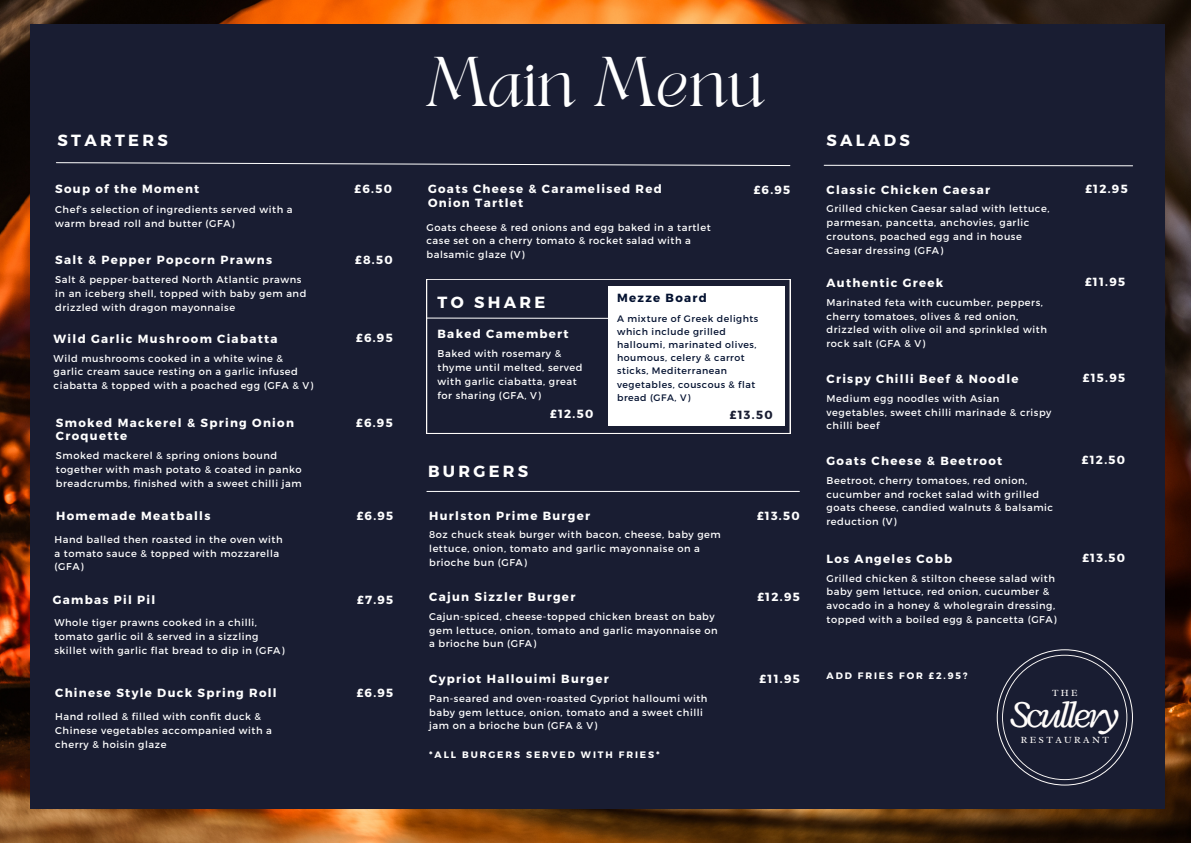
<style>
.page{position:relative;width:1191px;height:843px;background:#fff}
.page>*{position:absolute;margin:0;border:0;box-sizing:border-box;transform-origin:0 0}
.t1{font:49.1px "TANAEGEAN";color:#fff}
.t2{font:italic 39.4px "Radley";letter-spacing:-.1em;color:#fffcfa}
.t3{font:700 16.1px "Montserrat";letter-spacing:.205em;color:#fff}
.t4{font:700 11.8px/13.8px "Montserrat";letter-spacing:.11em;color:#fff}
.t5{font:700 11.8px "Montserrat";letter-spacing:.11em;color:#031130}
.t6{font:700 11.8px "Montserrat";color:#191d32}
.t7{font:9.8px/13.8px "Montserrat";letter-spacing:.055em;color:#fff}
.t8{font:9.5px "Radley";letter-spacing:.25em;color:#fffcfa}
.t9{font:9.4px/13.1px "Montserrat";letter-spacing:.055em;color:#031130}
.t10{font:700 9.4px "Montserrat";letter-spacing:.205em;color:#fff}
</style>
<div class="page">
<img style="left:0;top:0;width:1190px;height:842px">
<div style="left:30px;top:24px;width:1134px;height:784px;background:#191d32"></div>
<svg style="left:56px;top:162px;width:734px;height:4px"></svg>
<svg style="left:996px;top:649px;width:136px;height:136px"></svg>
<svg style="left:426px;top:279px;width:364px;height:154px"></svg>
<svg style="left:426px;top:317px;width:182px;height:2px"></svg>
<div style="left:608px;top:286px;width:176px;height:139px;background:#fff"></div>
<hr style="left:427px;top:491px;width:372px;height:1px;background:#fff">
<svg style="left:823px;top:164px;width:310px;height:2px"></svg>
<p class="t3" style="left:58px;top:130px;width:112px">STARTERS</p>
<p class="t4" style="left:55px;top:182px;width:146px">Soup of the Moment</p>
<p class="t7" style="left:55px;top:202px;width:239px">Chef’s selection of ingredients served with a warm bread roll and butter (GFA)</p>
<p class="t4" style="left:55px;top:252px;width:218px">Salt &amp; Pepper Popcorn Prawns</p>
<p class="t7" style="left:55px;top:272px;width:253px">Salt &amp; pepper-battered North Atlantic prawns in an iceberg shell, topped with baby gem and drizzled with dragon mayonnaise</p>
<p class="t4" style="left:54px;top:331px;width:225px">Wild Garlic Mushroom Ciabatta</p>
<p class="t7" style="left:54px;top:350px;width:261px">Wild mushrooms cooked in a white wine &amp; garlic cream sauce resting on a garlic infused ciabatta &amp; topped with a poached egg (GFA &amp; V)</p>
<p class="t4" style="left:56px;top:415px;width:239px">Smoked Mackerel &amp; Spring Onion<br>Croquette</p>
<p class="t7" style="left:56px;top:448px;width:247px">Smoked mackerel &amp; spring onions bound together with mash potato &amp; coated in panko breadcrumbs, finished with a sweet chilli jam</p>
<p class="t4" style="left:56px;top:508px;width:156px">Homemade Meatballs</p>
<p class="t7" style="left:55px;top:532px;width:229px">Hand balled then roasted in the oven with a tomato sauce &amp; topped with mozzarella (GFA)</p>
<p class="t4" style="left:53px;top:592px;width:104px">Gambas Pil Pil</p>
<p class="t7" style="left:54px;top:615px;width:231px">Whole tiger prawns cooked in a chilli, tomato garlic oil &amp; served in a sizzling skillet with garlic flat bread to dip in (GFA)</p>
<p class="t4" style="left:55px;top:685px;width:223px">Chinese Style Duck Spring Roll</p>
<p class="t7" style="left:55px;top:709px;width:218px">Hand rolled &amp; filled with confit duck &amp;<br>Chinese vegetables accompanied with a cherry &amp; hoisin glaze</p>
<p class="t1" style="left:426px;top:53px;width:340px">Main Menu</p>
<p class="t3" style="left:826px;top:130px;width:85px">SALADS</p>
<p class="t4" style="left:354px;top:181px;width:39px">£6.50</p>
<p class="t4" style="left:355px;top:252px;width:39px">£8.50</p>
<p class="t4" style="left:428px;top:181px;width:235px">Goats Cheese &amp; Caramelised Red<br>Onion Tartlet</p>
<p class="t7" style="left:426px;top:220px;width:286px;line-height:13.5px">Goats cheese &amp; red onions and egg baked in a tartlet case set on a cherry tomato &amp; rocket salad with a balsamic glaze (V)</p>
<p class="t4" style="left:753px;top:182px;width:38px">£6.95</p>
<p class="t4" style="left:826px;top:182px;width:165px">Classic Chicken Caesar</p>
<p class="t7" style="left:826px;top:201px;width:224px">Grilled chicken Caesar salad with lettuce, parmesan, pancetta, anchovies, garlic croutons, poached egg and in house Caesar dressing (GFA)</p>
<p class="t4" style="left:1085px;top:181px;width:44px">£12.95</p>
<p class="t4" style="left:356px;top:331px;width:38px">£6.95</p>
<p class="t4" style="left:356px;top:415px;width:38px">£6.95</p>
<p class="t3" style="left:437px;top:291px;width:109px">TO SHARE</p>
<p class="t4" style="left:437px;top:326px;width:133px">Baked Camembert</p>
<p class="t7" style="left:437px;top:346px;width:146px">Baked with rosemary &amp; thyme until melted, served with garlic ciabatta, great for sharing (GFA, V)</p>
<p class="t5" style="left:617px;top:290px;width:91px">Mezze Board</p>
<p class="t9" style="left:617px;top:311px;width:143px">A mixture of Greek delights which include grilled halloumi, marinated olives, houmous, celery &amp; carrot sticks, Mediterranean vegetables, couscous &amp; flat bread (GFA, V)</p>
<p class="t4" style="left:550px;top:406px;width:45px">£12.50</p>
<p class="t6" style="left:729px;top:406px;width:44px">£13.50</p>
<p class="t4" style="left:826px;top:275px;width:118px">Authentic Greek</p>
<p class="t7" style="left:826px;top:295px;width:222px">Marinated feta with cucumber, peppers, cherry tomatoes, olives &amp; red onion, drizzled with olive oil and sprinkled with rock salt (GFA &amp; V)</p>
<p class="t4" style="left:826px;top:371px;width:194px">Crispy Chilli Beef &amp; Noodle</p>
<p class="t7" style="left:826px;top:391px;width:226px">Medium egg noodles with Asian vegetables, sweet chilli marinade &amp; crispy chilli beef</p>
<p class="t4" style="left:1084px;top:274px;width:42px">£11.95</p>
<p class="t4" style="left:1082px;top:370px;width:44px">£15.95</p>
<p class="t4" style="left:357px;top:508px;width:38px">£6.95</p>
<p class="t4" style="left:357px;top:592px;width:38px">£7.95</p>
<p class="t3" style="left:428px;top:460px;width:102px">BURGERS</p>
<p class="t4" style="left:429px;top:507px;width:163px">Hurlston Prime Burger</p>
<p class="t7" style="left:429px;top:527px;width:293px">8oz chuck steak burger with bacon, cheese, baby gem lettuce, onion, tomato and garlic mayonnaise on a brioche bun (GFA)</p>
<p class="t4" style="left:429px;top:589px;width:148px">Cajun Sizzler Burger</p>
<p class="t7" style="left:429px;top:608px;width:290px">Cajun-spiced, cheese-topped chicken breast on baby gem lettuce, onion, tomato and garlic mayonnaise on a brioche bun (GFA)</p>
<p class="t4" style="left:757px;top:507px;width:44px">£13.50</p>
<p class="t4" style="left:757px;top:589px;width:44px">£12.95</p>
<p class="t4" style="left:826px;top:453px;width:177px">Goats Cheese &amp; Beetroot</p>
<p class="t7" style="left:826px;top:473px;width:228px">Beetroot, cherry tomatoes, red onion, cucumber and rocket salad with grilled goats cheese, candied walnuts &amp; balsamic reduction (V)</p>
<p class="t4" style="left:826px;top:551px;width:127px">Los Angeles Cobb</p>
<p class="t7" style="left:826px;top:570px;width:231px">Grilled chicken &amp; stilton cheese salad with baby gem lettuce, red onion, cucumber &amp; avocado in a honey &amp; wholegrain dressing, topped with a boiled egg &amp; pancetta (GFA)</p>
<p class="t4" style="left:1081px;top:452px;width:45px">£12.50</p>
<p class="t4" style="left:1082px;top:550px;width:44px">£13.50</p>
<p class="t4" style="left:357px;top:685px;width:38px">£6.95</p>
<p class="t4" style="left:429px;top:671px;width:181px">Cypriot Hallouimi Burger</p>
<p class="t7" style="left:429px;top:690px;width:280px">Pan-seared and oven-roasted Cypriot halloumi with baby gem lettuce, onion, tomato and a sweet chilli jam on a brioche bun (GFA &amp; V)</p>
<p class="t4" style="left:759px;top:671px;width:42px">£11.95</p>
<p class="t10" style="left:826px;top:669px;width:142px">ADD FRIES FOR £2.95?</p>
<p class="t8" style="left:1051px;top:686px;width:27px">THE</p>
<p class="t2" style="left:1009px;top:689px;width:112px">Scullery</p>
<p class="t8" style="left:1020px;top:733px;width:90px">RESTAURANT</p>
<p class="t10" style="left:429px;top:748px;width:232px">*ALL BURGERS SERVED WITH FRIES*</p>
</div>
